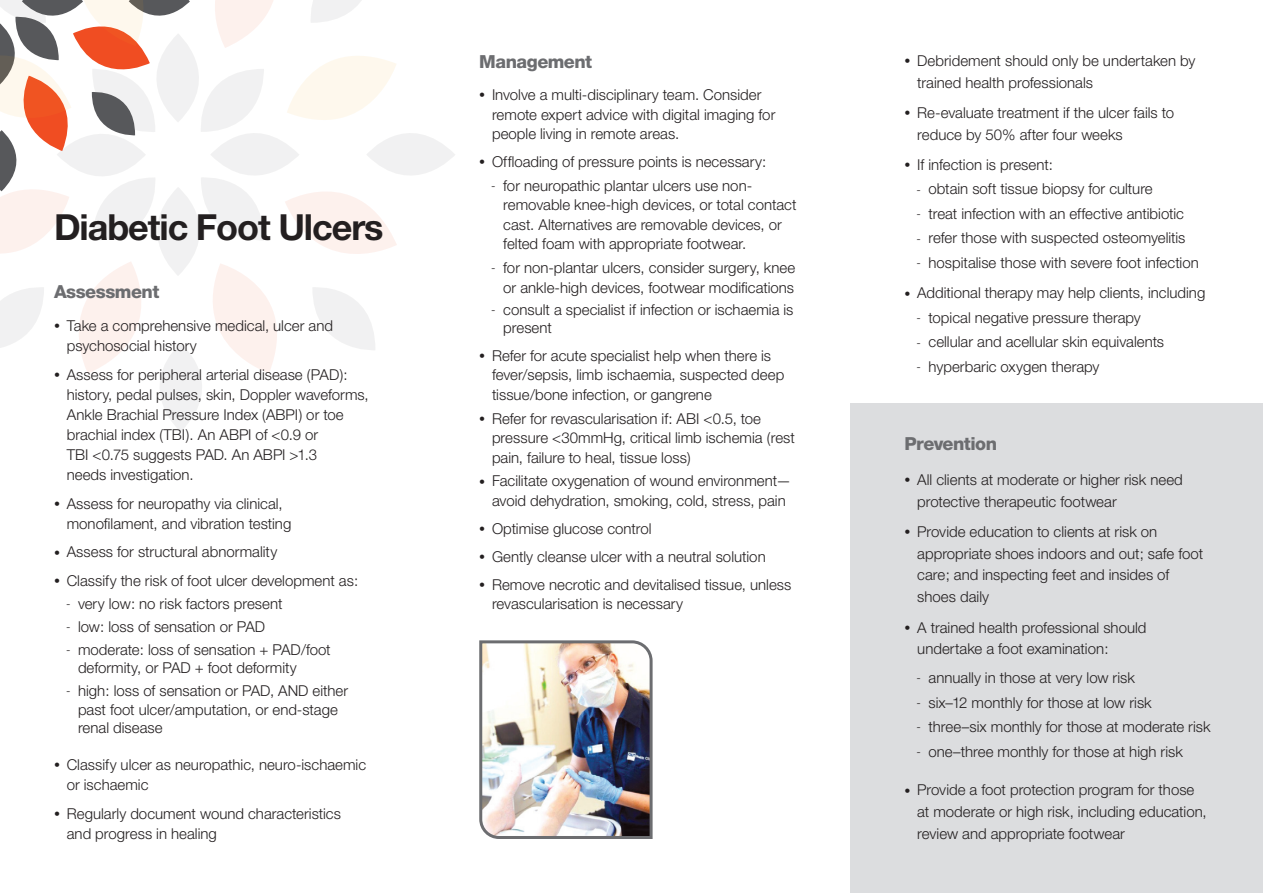
<style>
.page{position:relative;width:1263px;height:893px;background:#fff}
.page>*{position:absolute;margin:0;border:0;box-sizing:border-box;transform-origin:0 0}
.t1{font:700 36px "Helvetica Neue";letter-spacing:-.03em;color:#231f20}
.t2{font:800 18px "Helvetica Neue";letter-spacing:-.03em;color:#6c6d70}
.t3{font:300 15px/19.5px "Helvetica Neue";color:#231f20}
.s1{font-size:12px}
</style>
<div class="page">
<div style="left:850px;top:404px;width:413px;height:489px;background:#dcdddf"></div>
<svg style="left:0;top:0;width:455px;height:432px"></svg>
<img style="left:479px;top:640px;width:174px;height:199px">
<h1 class="t1" style="left:54px;top:205px;width:331px">Diabetic Foot Ulcers</h1>
<p class="t2" style="left:54px;top:281px;width:107px">Assessment</p>
<p class="t3" style="left:67px;top:315px;width:268px;line-height:20.1px;text-indent:-13px"><span class="s1">•</span> Take a comprehensive medical, ulcer and psychosocial history</p>
<p class="t3" style="left:67px;top:364px;width:303px;line-height:20.1px;text-indent:-13px"><span class="s1">•</span> Assess for peripheral arterial disease (PAD): history, pedal pulses, skin, Doppler waveforms, Ankle Brachial Pressure Index (ABPI) or toe brachial index (TBI). An ABPI of &lt;0.9 or<br>TBI &lt;0.75 suggests PAD. An ABPI &gt;1.3<br>needs investigation.</p>
<p class="t3" style="left:67px;top:493px;width:226px;line-height:20.1px;text-indent:-13px"><span class="s1">•</span> Assess for neuropathy via clinical, monofilament, and vibration testing</p>
<p class="t3" style="left:54px;top:542px;width:225px"><span class="s1">•</span> Assess for structural abnormality</p>
<p class="t3" style="left:54px;top:571px;width:306px"><span class="s1">•</span> Classify the risk of foot ulcer development as:</p>
<p class="t3" style="left:66px;top:593px;width:218px"><span class="s1">-</span> very low: no risk factors present</p>
<p class="t3" style="left:66px;top:616px;width:201px"><span class="s1">-</span> low: loss of sensation or PAD</p>
<p class="t3" style="left:78px;top:640px;width:254px;line-height:18.6px;text-indent:-12px"><span class="s1">-</span> moderate: loss of sensation + PAD/foot deformity, or PAD + foot deformity</p>
<p class="t3" style="left:78px;top:681px;width:272px;line-height:18.6px;text-indent:-12px"><span class="s1">-</span> high: loss of sensation or PAD, AND either past foot ulcer/amputation, or end-stage renal disease</p>
<p class="t3" style="left:67px;top:754px;width:301px;line-height:20.1px;text-indent:-13px"><span class="s1">•</span> Classify ulcer as neuropathic, neuro-ischaemic or ischaemic</p>
<p class="t3" style="left:67px;top:803px;width:276px;line-height:20.1px;text-indent:-13px"><span class="s1">•</span> Regularly document wound characteristics and progress in healing</p>
<p class="t2" style="left:479px;top:51px;width:114px">Management</p>
<p class="t3" style="left:492px;top:85px;width:285px;text-indent:-13px"><span class="s1">•</span> Involve a multi-disciplinary team. Consider remote expert advice with digital imaging for people living in remote areas.</p>
<p class="t3" style="left:479px;top:152px;width:288px"><span class="s1">•</span> Offloading of pressure points is necessary:</p>
<p class="t3" style="left:503px;top:175px;width:295px;text-indent:-12px"><span class="s1">-</span> for neuropathic plantar ulcers use non&shy;removable knee-high devices, or total contact cast. Alternatives are removable devices, or felted foam with appropriate footwear.</p>
<p class="t3" style="left:491px;top:258px;width:306px;text-align:right"><span class="s1">-</span> for non-plantar ulcers, consider surgery, knee or ankle-high devices, footwear modifications</p>
<p class="t3" style="left:503px;top:300px;width:292px;line-height:18px;text-indent:-12px"><span class="s1">-</span> consult a specialist if infection or ischaemia is present</p>
<p class="t3" style="left:492px;top:345px;width:294px;text-indent:-13px"><span class="s1">•</span> Refer for acute specialist help when there is fever/sepsis, limb ischaemia, suspected deep tissue/bone infection, or gangrene</p>
<p class="t3" style="left:492px;top:408px;width:304px;text-indent:-13px"><span class="s1">•</span> Refer for revascularisation if: ABI &lt;0.5, toe pressure &lt;30mmHg, critical limb ischemia (rest pain, failure to heal, tissue loss)</p>
<p class="t3" style="left:479px;top:471px;width:313px;text-align:center"><span class="s1">•</span> Facilitate oxygenation of wound environment— avoid dehydration, smoking, cold, stress, pain</p>
<p class="t3" style="left:479px;top:518px;width:174px"><span class="s1">•</span> Optimise glucose control</p>
<p class="t3" style="left:479px;top:546px;width:288px"><span class="s1">•</span> Gently cleanse ulcer with a neutral solution</p>
<p class="t3" style="left:492px;top:574px;width:301px;text-indent:-13px"><span class="s1">•</span> Remove necrotic and devitalised tissue, unless revascularisation is necessary</p>
<p class="t3" style="left:917px;top:49px;width:280px;line-height:21.8px;text-indent:-13px"><span class="s1">•</span> Debridement should only be undertaken by trained health professionals</p>
<p class="t3" style="left:917px;top:101px;width:258px;line-height:21.8px;text-indent:-13px"><span class="s1">•</span> Re-evaluate treatment if the ulcer fails to reduce by 50% after four weeks</p>
<p class="t3" style="left:904px;top:154px;width:150px"><span class="s1">•</span> If infection is present:</p>
<p class="t3" style="left:916px;top:179px;width:238px"><span class="s1">-</span> obtain soft tissue biopsy for culture</p>
<p class="t3" style="left:916px;top:204px;width:269px"><span class="s1">-</span> treat infection with an effective antibiotic</p>
<p class="t3" style="left:916px;top:228px;width:270px"><span class="s1">-</span> refer those with suspected osteomyelitis</p>
<p class="t3" style="left:916px;top:253px;width:284px"><span class="s1">-</span> hospitalise those with severe foot infection</p>
<p class="t3" style="left:904px;top:283px;width:302px"><span class="s1">•</span> Additional therapy may help clients, including</p>
<p class="t3" style="left:916px;top:307px;width:226px"><span class="s1">-</span> topical negative pressure therapy</p>
<p class="t3" style="left:916px;top:332px;width:249px"><span class="s1">-</span> cellular and acellular skin equivalents</p>
<p class="t3" style="left:916px;top:356px;width:185px"><span class="s1">-</span> hyperbaric oxygen therapy</p>
<p class="t2" style="left:904px;top:433px;width:94px">Prevention</p>
<p class="t3" style="left:917px;top:468px;width:267px;line-height:21.8px;text-indent:-13px"><span class="s1">•</span> All clients at moderate or higher risk need protective therapeutic footwear</p>
<p class="t3" style="left:917px;top:520px;width:287px;line-height:21.8px;text-indent:-13px"><span class="s1">•</span> Provide education to clients at risk on appropriate shoes indoors and out; safe foot care; and inspecting feet and insides of shoes daily</p>
<p class="t3" style="left:917px;top:616px;width:231px;line-height:21.8px;text-indent:-13px"><span class="s1">•</span> A trained health professional should undertake a foot examination:</p>
<p class="t3" style="left:916px;top:668px;width:220px"><span class="s1">-</span> annually in those at very low risk</p>
<p class="t3" style="left:916px;top:692px;width:237px"><span class="s1">-</span> six–12 monthly for those at low risk</p>
<p class="t3" style="left:916px;top:717px;width:296px"><span class="s1">-</span> three–six monthly for those at moderate risk</p>
<p class="t3" style="left:916px;top:741px;width:268px"><span class="s1">-</span> one–three monthly for those at high risk</p>
<p class="t3" style="left:917px;top:779px;width:291px;line-height:21.8px;text-indent:-13px"><span class="s1">•</span> Provide a foot protection program for those at moderate or high risk, including education, review and appropriate footwear</p>
</div>
